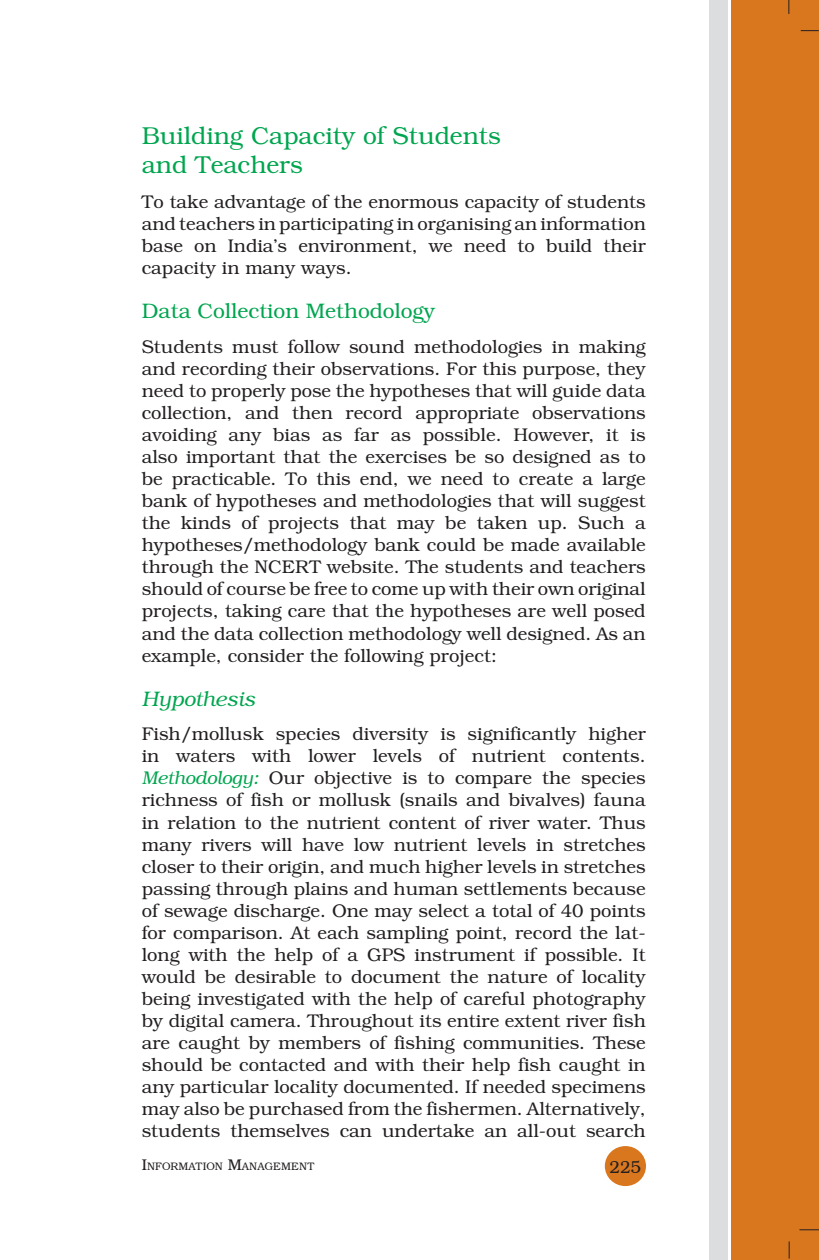
<style>
.page{position:relative;width:819px;height:1260px;background:#fff}
.page>*{position:absolute;margin:0;border:0;box-sizing:border-box;transform-origin:0 0}
.t1{font:300 24.5px/29.4px "Bookman";color:#00a54f}
.t2{font:300 21px "Bookman";color:#00a54f}
.t3{font:italic 300 21px "Bookman";color:#00a54f}
.t4{font:300 18.38px/22.1px "Bookman";color:#231f20;text-align:justify}
.t5{font:300 17.5px "Bookman IT Cby BT";color:#231f20}
.t6{font:300 11.03px "Bookman IT Cby BT";color:#231f20}
.s1{font-style:italic;color:#00a54f}
.s2{font-size:15.75px}
</style>
<div class="page">
<div style="left:731px;top:0;width:88px;height:1260px;background:#d9771f"></div>
<div style="left:709px;top:0;width:18px;height:1260px;background:#dcdddf"></div>
<div style="left:605px;top:1146px;width:41px;height:40px;background:#d9771f;border-radius:50%"></div>
<svg style="left:801px;top:30px;width:18px;height:1px"></svg>
<svg style="left:789px;top:0;width:1px;height:14px"></svg>
<svg style="left:799px;top:1229px;width:20px;height:1px"></svg>
<svg style="left:789px;top:1241px;width:1px;height:18px"></svg>
<h3 class="t1" style="left:142px;top:121px;width:361px">Building Capacity of Students and Teachers</h3>
<p class="t4" style="left:142px;top:191px;width:506px">To take advantage of the enormous capacity of students and teachers in participating in organising an information base on India’s environment, we need to build their capacity in many ways.</p>
<p class="t2" style="left:142px;top:299px;width:295px">Data Collection Methodology</p>
<p class="t4" style="left:142px;top:336px;width:506px">Students must follow sound methodologies in making and recording their observations. For this purpose, they need to properly pose the hypotheses that will guide data collection, and then record appropriate observations avoiding any bias as far as possible. However, it is also important that the exercises be so designed as to be practicable. To this end, we need to create a large bank of hypotheses and methodologies that will suggest the kinds of projects that may be taken up. Such a hypotheses/methodology bank could be made available through the NCERT website. The students and teachers should of course be free to come up with their own original projects, taking care that the hypotheses are well posed and the data collection methodology well designed. As an example, consider the following project:</p>
<p class="t3" style="left:142px;top:687px;width:115px">Hypothesis</p>
<p class="t4" style="left:142px;top:723px;width:506px">Fish/mollusk species diversity is significantly higher in waters with lower levels of nutrient contents.<br><span class="s1">Methodology:</span> Our objective is to compare the species richness of fish or mollusk (snails and bivalves) fauna in relation to the nutrient content of river water. Thus many rivers will have low nutrient levels in stretches closer to their origin, and much higher levels in stretches passing through plains and human settlements because of sewage discharge. One may select a total of 40 points for comparison. At each sampling point, record the lat&shy;long with the help of a GPS instrument if possible. It would be desirable to document the nature of locality being investigated with the help of careful photography by digital camera. Throughout its entire extent river fish are caught by members of fishing communities. These should be contacted and with their help fish caught in any particular locality documented. If needed specimens may also be purchased from the fishermen. Alternatively, students themselves can undertake an all-out search</p>
<p class="t6" style="left:142px;top:1159px;width:174px"><span class="s2">I</span>NFORMATION <span class="s2">M</span>ANAGEMENT</p>
<p class="t5" style="left:609px;top:1157px;width:33px">225</p>
</div>
